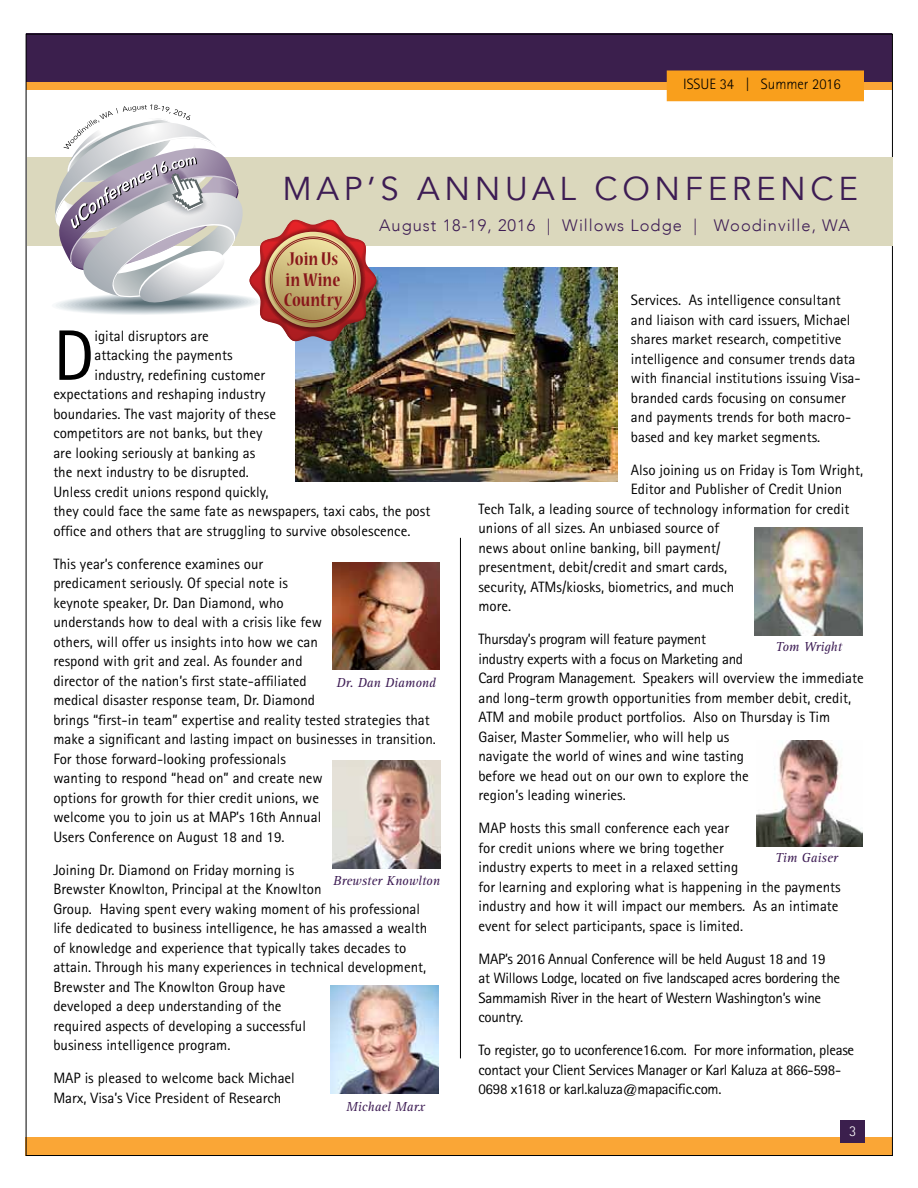
<style>
.page{position:relative;width:918px;height:1188px;background:#fff}
.page>*{position:absolute;margin:0;border:0;box-sizing:border-box;transform-origin:0 0}
.t1{font:71.55px "Rotis Sans Serif Std";color:#000}
.t2{font:33px "Avenir";letter-spacing:.14em;color:#3d1c54}
.t3{font:700 condensed 20.55px/20.5px "Nueva Std";color:#88171a}
.t4{font:300 16.5px "Avenir";letter-spacing:.06em;color:#3d1c54}
.t5{font:15px/19.5px "Rotis Sans Serif Std";color:#000}
.t6{font:15px/19.5px "Rotis Sans Serif Std";letter-spacing:-.02em;color:#000}
.t7{font:300 15px "Rotis Sans Serif Std";color:#000}
.t8{font:300 15px "Rotis Sans Serif Std";color:#fff}
.t9{font:italic 13.5px "Rotis Serif Std";color:#3d1c54}
</style>
<div class="page">
<div style="left:26px;top:34px;width:866px;height:56px;background:#faa636"></div>
<div style="left:27px;top:33px;width:865px;height:49px;background:#3b1f4d"></div>
<div style="left:26px;top:1137px;width:866px;height:19px;background:#faa636"></div>
<div style="left:840px;top:1120px;width:25px;height:22px;background:#3b1f4d"></div>
<div style="left:667px;top:70px;width:197px;height:31px;background:#f99f1c;border:2px solid #f99f1c"></div>
<div style="left:27px;top:158px;width:865px;height:88px;background:#dbd8bd"></div>
<img style="left:296px;top:268px;width:321px;height:213px">
<img style="left:333px;top:760px;width:108px;height:108px">
<img style="left:333px;top:563px;width:107px;height:107px">
<img style="left:331px;top:986px;width:108px;height:108px">
<img style="left:755px;top:527px;width:108px;height:108px">
<img style="left:756px;top:740px;width:107px;height:107px">
<hr style="left:460px;top:538px;width:1px;height:520px;background:#000">
<svg style="left:51px;top:104px;width:326px;height:239px"></svg>
<p class="t7" style="left:683px;top:75px;width:159px">ISSUE 34 | Summer 2016</p>
<h2 class="t2" style="left:282px;top:169px;width:577px">MAP’S ANNUAL CONFERENCE</h2>
<p class="t4" style="left:379px;top:216px;width:472px">August 18-19, 2016 | Willows Lodge | Woodinville, WA</p>
<h3 class="t3" style="left:284px;top:250px;width:60px">Join Us in Wine<br>Country</h3>
<h1 class="t1" style="left:53px;top:313px;width:43px">D</h1>
<p class="t5" style="left:94px;top:326px;width:116px">igital disruptors are</p>
<p class="t5" style="left:94px;top:345px;width:140px">attacking the payments</p>
<p class="t5" style="left:94px;top:365px;width:172px">industry, redefining customer</p>
<p class="t5" style="left:53px;top:384px;width:214px">expectations and reshaping industry</p>
<p class="t5" style="left:53px;top:404px;width:224px">boundaries. The vast majority of these</p>
<p class="t5" style="left:53px;top:423px;width:211px">competitors are not banks, but they</p>
<p class="t5" style="left:53px;top:443px;width:204px">are looking seriously at banking as</p>
<p class="t5" style="left:53px;top:462px;width:197px">the next industry to be disrupted.</p>
<p class="t5" style="left:53px;top:482px;width:217px">Unless credit unions respond quickly,</p>
<p class="t5" style="left:53px;top:501px;width:379px">they could face the same fate as newspapers, taxi cabs, the post</p>
<p class="t5" style="left:53px;top:521px;width:359px">office and others that are struggling to survive obsolescence.</p>
<p class="t5" style="left:53px;top:554px;width:384px">This year’s conference examines our<br>predicament seriously. Of special note is<br>keynote speaker, Dr. Dan Diamond, who<br>understands how to deal with a crisis like few<br>others, will offer us insights into how we can<br>respond with grit and zeal. As founder and<br>director of the nation’s first state-affiliated<br>medical disaster response team, Dr. Diamond<br>brings “first-in team” expertise and reality tested strategies that make a significant and lasting impact on businesses in transition.<br>For those forward-looking professionals<br>wanting to respond “head on” and create new<br>options for growth for thier credit unions, we<br>welcome you to join us at MAP’s 16th Annual<br>Users Conference on August 18 and 19.</p>
<p class="t5" style="left:53px;top:860px;width:376px">Joining Dr. Diamond on Friday morning is<br>Brewster Knowlton, Principal at the Knowlton<br>Group. Having spent every waking moment of his professional life dedicated to business intelligence, he has amassed a wealth of knowledge and experience that typically takes decades to attain. Through his many experiences in technical development, Brewster and The Knowlton Group have<br>developed a deep understanding of the<br>required aspects of developing a successful<br>business intelligence program.</p>
<p class="t5" style="left:53px;top:1068px;width:243px">MAP is pleased to welcome back Michael<br>Marx, Visa’s Vice President of Research</p>
<p class="t9" style="left:336px;top:675px;width:101px">Dr. Dan Diamond</p>
<p class="t9" style="left:333px;top:873px;width:108px">Brewster Knowlton</p>
<p class="t9" style="left:346px;top:1099px;width:80px">Michael Marx</p>
<p class="t5" style="left:631px;top:290px;width:231px">Services. As intelligence consultant and liaison with card issuers, Michael shares market research, competitive intelligence and consumer trends data with financial institutions issuing Visa&shy;branded cards focusing on consumer and payments trends for both macro&shy;based and key market segments.</p>
<p class="t5" style="left:631px;top:460px;width:234px">Also joining us on Friday is Tom Wright,</p>
<p class="t5" style="left:631px;top:479px;width:213px">Editor and Publisher of Credit Union</p>
<p class="t5" style="left:478px;top:499px;width:372px">Tech Talk, a leading source of technology information for credit</p>
<p class="t5" style="left:478px;top:518px;width:242px">unions of all sizes. An unbiased source of</p>
<p class="t5" style="left:478px;top:538px;width:244px">news about online banking, bill payment/</p>
<p class="t5" style="left:478px;top:557px;width:250px">presentment, debit/credit and smart cards,</p>
<p class="t5" style="left:478px;top:577px;width:257px">security, ATMs/kiosks, biometrics, and much</p>
<p class="t5" style="left:478px;top:596px;width:34px">more.</p>
<p class="t5" style="left:478px;top:629px;width:387px">Thursday’s program will feature payment<br>industry experts with a focus on Marketing and<br>Card Program Management. Speakers will overview the immediate and long-term growth opportunities from member debit, credit, ATM and mobile product portfolios. Also on Thursday is Tim Gaiser, Master Sommelier, who will help us<br>navigate the world of wines and wine tasting<br>before we head out on our own to explore the<br>region’s leading wineries.</p>
<p class="t5" style="left:478px;top:818px;width:364px">MAP hosts this small conference each year<br>for credit unions where we bring together<br>industry experts to meet in a relaxed setting<br>for learning and exploring what is happening in the payments industry and how it will impact our members. As an intimate event for select participants, space is limited.</p>
<p class="t6" style="left:478px;top:949px;width:363px">MAP’s 2016 Annual Conference will be held August 18 and 19 at Willows Lodge, located on five landscaped acres bordering the Sammamish River in the heart of Western Washington’s wine country.</p>
<p class="t6" style="left:478px;top:1040px;width:377px">To register, go to uconference16.com. For more information, please contact your Client Services Manager or Karl Kaluza at 866-598-<br>0698 x1618 or karl.kaluza@mapacific.com.</p>
<p class="t9" style="left:776px;top:639px;width:68px">Tom Wright</p>
<p class="t9" style="left:776px;top:850px;width:64px">Tim Gaiser</p>
<p class="t8" style="left:849px;top:1122px;width:9px">3</p>
</div>
